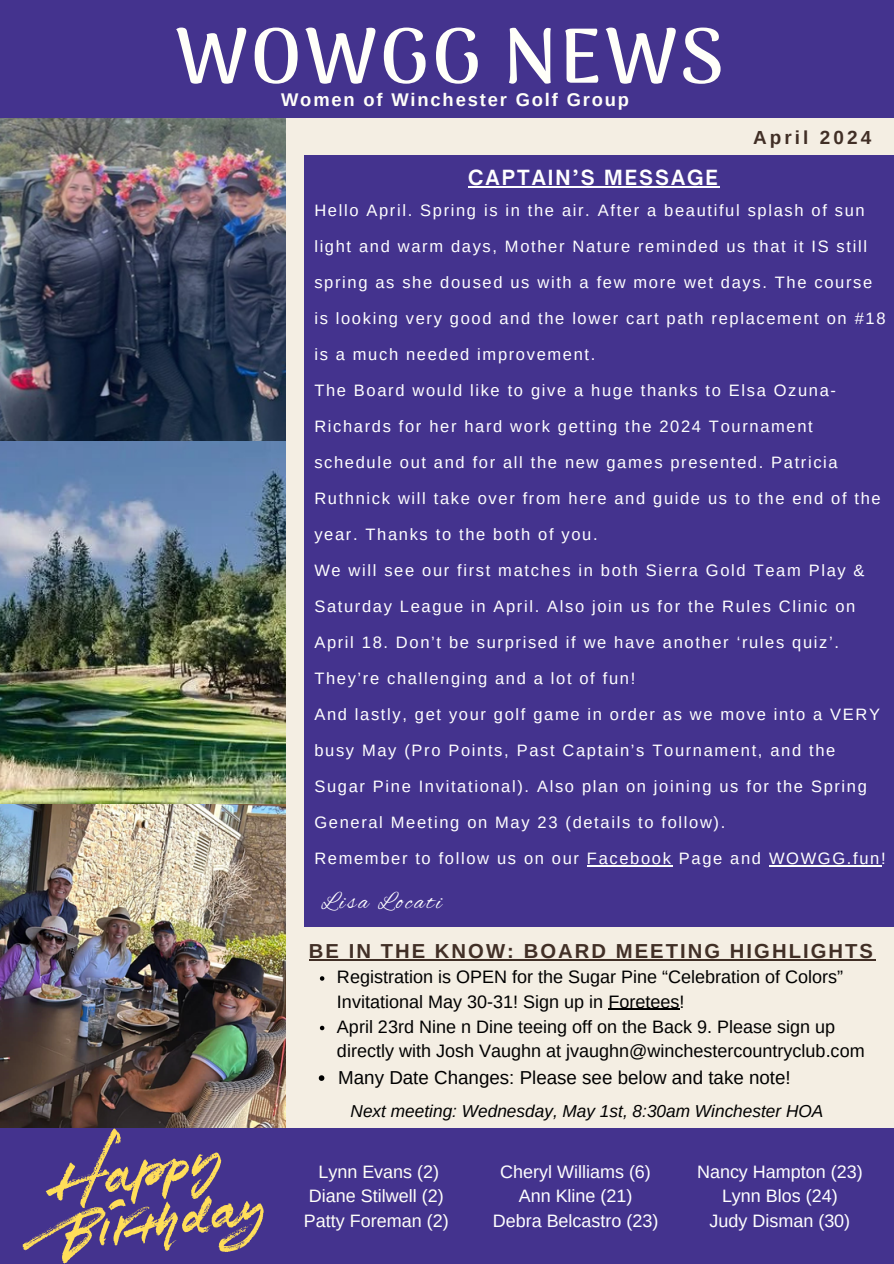
<style>
.page{position:relative;width:894px;height:1264px;background:#fff}
.page>*{position:absolute;margin:0;border:0;box-sizing:border-box;transform-origin:0 0}
.t1{font:700 77.7px "Arima Madurai";letter-spacing:.03em;color:#fffff9}
.t2{font:24px "Alex Brush";letter-spacing:.1em;color:#fff}
.t3{font:700 20.25px "Arimo";letter-spacing:.1em;color:#412f26}
.t4{font:700 19.95px "Open Sauce One";letter-spacing:.1em;color:#fff}
.t5{font:700 18.9px "Arimo";letter-spacing:.16em;color:#412f26}
.t6{font:18.75px "Arimo";color:#000}
.t7{font:700 18.3px "Arimo";letter-spacing:.1em;color:#fffff9}
.t8{font:18px/24.8px "Arimo";color:#000}
.t9{font:18px "Arimo";color:#fff}
.t10{font:18px "Arimo";color:#fffff9}
.t11{font:italic 17.25px "Arimo";color:#000}
.t12{font:16.5px/36px "Arimo";letter-spacing:.1em;color:#fff}
</style>
<div class="page">
<div style="left:0;top:0;width:893px;height:1263px;background:#f4eee3"></div>
<img style="left:0;top:118px;width:286px;height:1010px">
<div style="left:0;top:1128px;width:893px;height:135px;background:#44338e"></div>
<div style="left:0;top:0;width:893px;height:118px;background:#44338e"></div>
<div style="left:304px;top:155px;width:589px;height:771px;background:#44338e"></div>
<svg style="left:22px;top:1128px;width:241px;height:135px"></svg>
<hr style="left:586px;top:865px;width:86px;height:1px;background:#fff">
<hr style="left:768px;top:865px;width:112px;height:1px;background:#fff">
<hr style="left:309px;top:959px;width:565px;height:1px;background:#412f26">
<hr style="left:468px;top:186px;width:251px;height:2px;background:#fff">
<svg style="left:320px;top:976px;width:4px;height:4px"></svg>
<hr style="left:608px;top:1008px;width:71px;height:2px;background:#000">
<svg style="left:320px;top:1025px;width:4px;height:5px"></svg>
<svg style="left:319px;top:1075px;width:5px;height:5px"></svg>
<p class="t1" style="left:175px;top:10px;width:550px">WOWGG NEWS</p>
<p class="t7" style="left:281px;top:89px;width:349px">Women of Winchester Golf Group</p>
<h2 class="t4" style="left:468px;top:165px;width:251px">CAPTAIN’S MESSAGE</h2>
<p class="t5" style="left:752px;top:127px;width:120px">April 2024</p>
<h1 class="t12" style="left:314px;top:192px;width:572px">Hello April. Spring is in the air. After a beautiful splash of sun light and warm days, Mother Nature reminded us that it IS still spring as she doused us with a few more wet days. The course is looking very good and the lower cart path replacement on #18 is a much needed improvement.</h1>
<h3 class="t12" style="left:314px;top:372px;width:567px">The Board would like to give a huge thanks to Elsa Ozuna-Richards for her hard work getting the 2024 Tournament schedule out and for all the new games presented. Patricia Ruthnick will take over from here and guide us to the end of the year. Thanks to the both of you.</h3>
<h3 class="t12" style="left:314px;top:552px;width:551px">We will see our first matches in both Sierra Gold Team Play &amp; Saturday League in April. Also join us for the Rules Clinic on April 18. Don’t be surprised if we have another ‘rules quiz’.<br>They’re challenging and a lot of fun!</h3>
<h2 class="t12" style="left:314px;top:696px;width:567px">And lastly, get your golf game in order as we move into a VERY busy May (Pro Points, Past Captain’s Tournament, and the Sugar Pine Invitational). Also plan on joining us for the Spring General Meeting on May 23 (details to follow).</h2>
<p class="t12" style="left:314px;top:840px;width:572px">Remember to follow us on our Facebook Page and WOWGG.fun!</p>
<p class="t2" style="left:321px;top:888px;width:122px">Lisa Locati</p>
<p class="t3" style="left:309px;top:939px;width:565px">BE IN THE KNOW: BOARD MEETING HIGHLIGHTS</p>
<p class="t8" style="left:337px;top:964px;width:507px">Registration is OPEN for the Sugar Pine “Celebration of Colors”<br>Invitational May 30-31! Sign up in Foretees!</p>
<p class="t8" style="left:337px;top:1013px;width:529px">April 23rd Nine n Dine teeing off on the Back 9. Please sign up directly with Josh Vaughn at jvaughn@winchestercountryclub.com</p>
<p class="t6" style="left:338px;top:1067px;width:454px">Many Date Changes: Please see below and take note!</p>
<p class="t11" style="left:350px;top:1101px;width:474px">Next meeting: Wednesday, May 1st, 8:30am Winchester HOA</p>
<p class="t10" style="left:318px;top:1161px;width:122px">Lynn Evans (2)</p>
<p class="t10" style="left:309px;top:1185px;width:136px">Diane Stilwell (2)</p>
<p class="t10" style="left:304px;top:1210px;width:146px">Patty Foreman (2)</p>
<p class="t9" style="left:500px;top:1161px;width:152px">Cheryl Williams (6)</p>
<p class="t9" style="left:518px;top:1185px;width:115px">Ann Kline (21)</p>
<p class="t9" style="left:492px;top:1210px;width:167px">Debra Belcastro (23)</p>
<p class="t9" style="left:696px;top:1161px;width:167px">Nancy Hampton (23)</p>
<p class="t9" style="left:721px;top:1185px;width:117px">Lynn Blos (24)</p>
<p class="t9" style="left:709px;top:1210px;width:142px">Judy Disman (30)</p>
</div>
